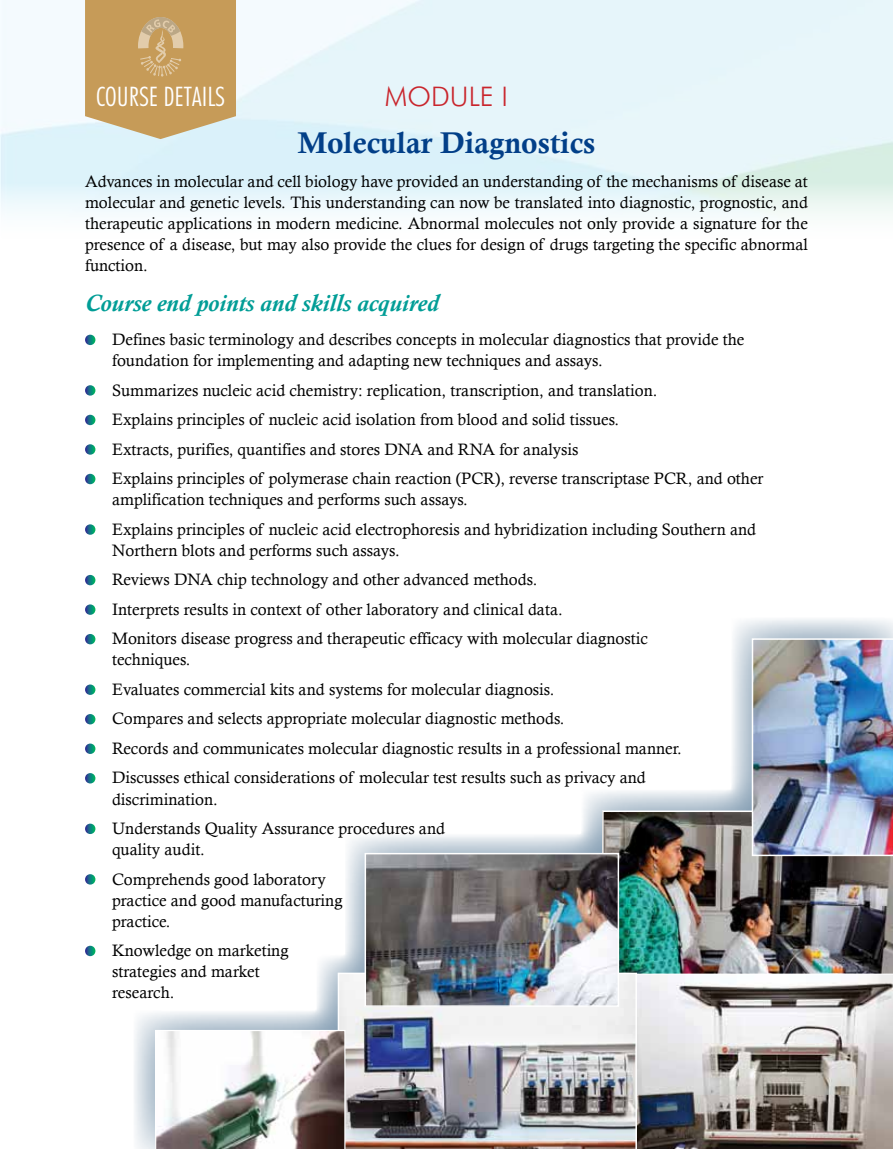
<style>
.page{position:relative;width:893px;height:1149px;background:#fff}
.page>*{position:absolute;margin:0;border:0;box-sizing:border-box;transform-origin:0 0}
.t1{font:30px "Calis MT Bol";color:#023f88}
.t2{font:300 condensed 27px "Futura BT";color:#fff}
.t3{font:300 27px "Futura BT";color:#c9252c}
.t4{font:italic 700 24px "Calisto";color:#009d96}
.t5{font:16.5px/29.5px "Calisto";color:#000}
</style>
<div class="page">
<svg style="left:134px;top:619px;width:759px;height:529px"></svg>
<img style="left:602px;top:810px;width:291px;height:163px">
<svg style="left:637px;top:973px;width:256px;height:175px"></svg>
<img style="left:752px;top:638px;width:141px;height:217px">
<img style="left:338px;top:972px;width:299px;height:176px">
<svg style="left:155px;top:1029px;width:190px;height:119px"></svg>
<img style="left:368px;top:855px;width:248px;height:148px">
<div style="left:365px;top:852px;width:254px;height:154px;border:2px solid #fff"></div>
<svg style="left:85px;top:334px;width:10px;height:11px"></svg>
<svg style="left:85px;top:385px;width:10px;height:10px"></svg>
<svg style="left:85px;top:414px;width:10px;height:11px"></svg>
<svg style="left:85px;top:444px;width:10px;height:10px"></svg>
<svg style="left:85px;top:473px;width:10px;height:11px"></svg>
<svg style="left:85px;top:524px;width:10px;height:10px"></svg>
<svg style="left:85px;top:574px;width:10px;height:11px"></svg>
<svg style="left:85px;top:604px;width:10px;height:10px"></svg>
<svg style="left:85px;top:634px;width:10px;height:10px"></svg>
<svg style="left:85px;top:684px;width:10px;height:10px"></svg>
<svg style="left:85px;top:714px;width:10px;height:10px"></svg>
<svg style="left:85px;top:743px;width:10px;height:10px"></svg>
<svg style="left:85px;top:773px;width:10px;height:10px"></svg>
<svg style="left:85px;top:823px;width:10px;height:10px"></svg>
<svg style="left:85px;top:874px;width:10px;height:10px"></svg>
<svg style="left:85px;top:945px;width:10px;height:10px"></svg>
<svg style="left:85px;top:0;width:151px;height:139px;background:#c8a468"></svg>
<h2 class="t3" style="left:385px;top:80px;width:125px">MODULE I</h2>
<h1 class="t1" style="left:298px;top:126px;width:299px">Molecular Diagnostics</h1>
<p class="t5" style="left:85px;top:170px;width:724px;line-height:21px;text-align:justify">Advances in molecular and cell biology have provided an understanding of the mechanisms of disease at molecular and genetic levels. This understanding can now be translated into diagnostic, prognostic, and therapeutic applications in modern medicine. Abnormal molecules not only provide a signature for the presence of a disease, but may also provide the clues for design of drugs targeting the specific abnormal function.</p>
<h3 class="t4" style="left:85px;top:289px;width:356px">Course end points and skills acquired</h3>
<p class="t5" style="left:112px;top:328px;width:634px;line-height:21px">Defines basic terminology and describes concepts in molecular diagnostics that provide the foundation for implementing and adapting new techniques and assays.</p>
<p class="t5" style="left:112px;top:375px;width:653px">Summarizes nucleic acid chemistry: replication, transcription, and translation.<br>Explains principles of nucleic acid isolation from blood and solid tissues.<br>Extracts, purifies, quantifies and stores DNA and RNA for analysis<br>Explains principles of polymerase chain reaction (PCR), reverse transcriptase PCR, and other</p>
<p class="t5" style="left:112px;top:484px;width:646px">amplification techniques and performs such assays.<br>Explains principles of nucleic acid electrophoresis and hybridization including Southern and</p>
<p class="t5" style="left:112px;top:535px;width:537px">Northern blots and performs such assays.<br>Reviews DNA chip technology and other advanced methods.<br>Interprets results in context of other laboratory and clinical data.<br>Monitors disease progress and therapeutic efficacy with molecular diagnostic</p>
<p class="t5" style="left:112px;top:644px;width:571px">techniques.<br>Evaluates commercial kits and systems for molecular diagnosis.<br>Compares and selects appropriate molecular diagnostic methods.<br>Records and communicates molecular diagnostic results in a professional manner.<br>Discusses ethical considerations of molecular test results such as privacy and</p>
<p class="t5" style="left:112px;top:783px;width:335px">discrimination.<br>Understands Quality Assurance procedures and</p>
<p class="t5" style="left:112px;top:834px;width:215px">quality audit.<br>Comprehends good laboratory</p>
<p class="t5" style="left:112px;top:889px;width:232px;line-height:21px">practice and good manufacturing practice.</p>
<p class="t5" style="left:112px;top:939px;width:178px;line-height:21px">Knowledge on marketing strategies and market research.</p>
<h2 class="t2" style="left:96px;top:80px;width:130px">COURSE DETAILS</h2>
</div>
